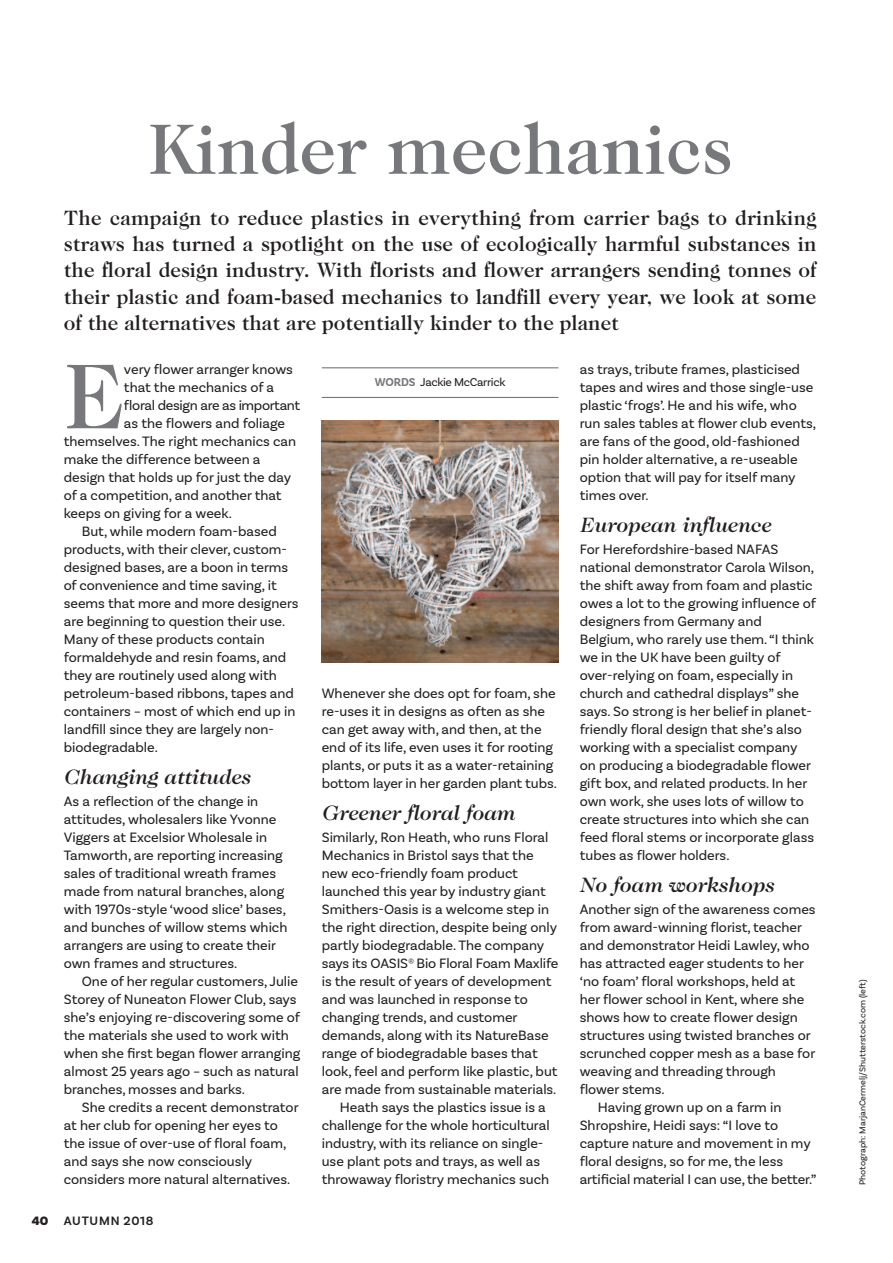
<style>
.page{position:relative;width:893px;height:1263px;background:#fff}
.page>*{position:absolute;margin:0;border:0;box-sizing:border-box;transform-origin:0 0}
.t1{font:500 93.3px "Caslon Two Twenty Four";color:#76787b}
.t2{font:500 72px "Caslon Two Twenty Four";color:#76787b}
.t3{font:500 21px/26.2px "Caslon Two Twenty Four";color:#231f20;text-align:justify}
.t4{font:italic 500 21px "Caslon Two Twenty Four";color:#231f20}
.t5{font:14.25px/18px "Basic Sans";color:#231f20}
.t6{font:14.25px "Basic Sans";letter-spacing:-.025em;color:#231f20}
.t7{font:600 12.75px "Basic Sans";letter-spacing:.055em;color:#231f20}
.t8{font:12px "Basic Sans";letter-spacing:-.025em;color:#231f20}
.t9{font:9px "Basic Sans";color:#231f20}
.s1{font-weight:900}
.s2{font-weight:700;color:#76787b}
</style>
<div class="page">
<img style="left:322px;top:421px;width:236px;height:241px">
<hr style="left:322px;top:367px;width:236px;height:1px;background:#76787b">
<hr style="left:322px;top:397px;width:236px;height:1px;background:#76787b">
<h2 class="t2" style="left:148px;top:121px;width:586px">Kinder mechanics</h2>
<p class="t3" style="left:64px;top:206px;width:754px">The campaign to reduce plastics in everything from carrier bags to drinking straws has turned a spotlight on the use of ecologically harmful substances in the floral design industry. With florists and flower arrangers sending tonnes of their plastic and foam-based mechanics to landfill every year, we look at some of the alternatives that are potentially kinder to the planet</p>
<h1 class="t1" style="left:64px;top:360px;width:62px">E</h1>
<p class="t5" style="left:124px;top:362px;width:170px">very flower arranger knows</p>
<p class="t5" style="left:124px;top:380px;width:152px">that the mechanics of a</p>
<p class="t6" style="left:124px;top:400px;width:178px">floral design are as important</p>
<p class="t5" style="left:124px;top:416px;width:163px">as the flowers and foliage</p>
<p class="t5" style="left:64px;top:434px;width:234px">themselves. The right mechanics can</p>
<p class="t5" style="left:64px;top:452px;width:198px">make the difference between a</p>
<p class="t5" style="left:64px;top:470px;width:229px">design that holds up for just the day</p>
<p class="t5" style="left:64px;top:488px;width:219px">of a competition, and another that</p>
<p class="t5" style="left:64px;top:506px;width:170px">keeps on giving for a week.</p>
<p class="t5" style="left:82px;top:524px;width:197px">But, while modern foam-based</p>
<p class="t5" style="left:64px;top:542px;width:225px">products, with their clever, custom-</p>
<p class="t5" style="left:64px;top:560px;width:226px">designed bases, are a boon in terms</p>
<p class="t5" style="left:64px;top:578px;width:214px">of convenience and time saving, it</p>
<p class="t5" style="left:64px;top:596px;width:236px">seems that more and more designers</p>
<p class="t5" style="left:64px;top:614px;width:223px">are beginning to question their use.</p>
<p class="t5" style="left:64px;top:632px;width:203px">Many of these products contain</p>
<p class="t5" style="left:64px;top:650px;width:224px">formaldehyde and resin foams, and</p>
<p class="t5" style="left:64px;top:668px;width:215px">they are routinely used along with</p>
<p class="t5" style="left:64px;top:686px;width:232px">petroleum-based ribbons, tapes and</p>
<p class="t5" style="left:64px;top:704px;width:233px">containers – most of which end up in</p>
<p class="t5" style="left:64px;top:722px;width:212px">landfill since they are largely non-</p>
<p class="t5" style="left:64px;top:740px;width:96px">biodegradable.</p>
<h3 class="t4" style="left:64px;top:768px;width:188px">Changing attitudes</h3>
<p class="t5" style="left:64px;top:794px;width:225px">As a reflection of the change in attitudes, wholesalers like Yvonne Viggers at Excelsior Wholesale in Tamworth, are reporting increasing sales of traditional wreath frames made from natural branches, along with 1970s-style ‘wood slice’ bases, and bunches of willow stems which arrangers are using to create their own frames and structures.</p>
<p class="t5" style="left:64px;top:974px;width:238px;text-indent:18px">One of her regular customers, Julie Storey of Nuneaton Flower Club, says she’s enjoying re-discovering some of the materials she used to work with when she first began flower arranging almost 25 years ago – such as natural branches, mosses and barks.</p>
<p class="t5" style="left:64px;top:1100px;width:236px;text-indent:18px">She credits a recent demonstrator at her club for opening her eyes to the issue of over-use of floral foam, and says she now consciously considers more natural alternatives.</p>
<p class="t7" style="left:32px;top:1215px;width:123px"><span class="s1">40</span> AUTUMN 2018</p>
<p class="t8" style="left:375px;top:378px;width:132px"><span class="s2">WORDS</span> Jackie McCarrick</p>
<p class="t5" style="left:322px;top:686px;width:237px">Whenever she does opt for foam, she re-uses it in designs as often as she can get away with, and then, at the end of its life, even uses it for rooting plants, or puts it as a water-retaining bottom layer in her garden plant tubs.</p>
<h3 class="t4" style="left:322px;top:804px;width:195px">Greener floral foam</h3>
<p class="t5" style="left:322px;top:830px;width:228px">Similarly, Ron Heath, who runs Floral</p>
<p class="t5" style="left:322px;top:848px;width:213px">Mechanics in Bristol says that the</p>
<p class="t5" style="left:322px;top:866px;width:198px">new eco-friendly foam product</p>
<p class="t5" style="left:322px;top:884px;width:226px">launched this year by industry giant</p>
<p class="t5" style="left:322px;top:902px;width:229px">Smithers-Oasis is a welcome step in</p>
<p class="t5" style="left:322px;top:920px;width:237px">the right direction, despite being only</p>
<p class="t5" style="left:322px;top:938px;width:224px">partly biodegradable. The company</p>
<p class="t5" style="left:322px;top:956px;width:238px">says its OASIS® Bio Floral Foam Maxlife</p>
<p class="t5" style="left:322px;top:974px;width:231px">is the result of years of development</p>
<p class="t5" style="left:322px;top:992px;width:208px">and was launched in response to</p>
<p class="t5" style="left:322px;top:1010px;width:197px">changing trends, and customer</p>
<p class="t5" style="left:322px;top:1028px;width:229px">demands, along with its NatureBase</p>
<p class="t5" style="left:322px;top:1046px;width:218px">range of biodegradable bases that</p>
<p class="t5" style="left:322px;top:1064px;width:237px">look, feel and perform like plastic, but</p>
<p class="t5" style="left:322px;top:1082px;width:236px">are made from sustainable materials.</p>
<p class="t5" style="left:340px;top:1100px;width:208px">Heath says the plastics issue is a</p>
<p class="t5" style="left:322px;top:1118px;width:229px">challenge for the whole horticultural</p>
<p class="t5" style="left:322px;top:1136px;width:223px">industry, with its reliance on single-</p>
<p class="t5" style="left:322px;top:1154px;width:220px">use plant pots and trays, as well as</p>
<p class="t5" style="left:322px;top:1172px;width:229px">throwaway floristry mechanics such</p>
<p class="t5" style="left:580px;top:362px;width:238px">as trays, tribute frames, plasticised tapes and wires and those single-use plastic ‘frogs’. He and his wife, who run sales tables at flower club events, are fans of the good, old-fashioned pin holder alternative, a re-useable option that will pay for itself many times over.</p>
<h3 class="t4" style="left:580px;top:516px;width:193px">European influence</h3>
<p class="t5" style="left:580px;top:542px;width:238px">For Herefordshire-based NAFAS national demonstrator Carola Wilson, the shift away from foam and plastic owes a lot to the growing influence of designers from Germany and Belgium, who rarely use them. “I think we in the UK have been guilty of over-relying on foam, especially in church and cathedral displays” she says. So strong is her belief in planet&shy;friendly floral design that she’s also working with a specialist company on producing a biodegradable flower gift box, and related products. In her own work, she uses lots of willow to create structures into which she can feed floral stems or incorporate glass tubes as flower holders.</p>
<h3 class="t4" style="left:580px;top:876px;width:196px">No foam workshops</h3>
<p class="t5" style="left:580px;top:902px;width:237px">Another sign of the awareness comes</p>
<p class="t5" style="left:580px;top:920px;width:224px">from award-winning florist, teacher</p>
<p class="t5" style="left:580px;top:938px;width:231px">and demonstrator Heidi Lawley, who</p>
<p class="t5" style="left:580px;top:956px;width:226px">has attracted eager students to her</p>
<p class="t5" style="left:580px;top:974px;width:217px">‘no foam’ floral workshops, held at</p>
<p class="t5" style="left:580px;top:992px;width:226px">her flower school in Kent, where she</p>
<p class="t5" style="left:580px;top:1010px;width:220px">shows how to create flower design</p>
<p class="t5" style="left:580px;top:1028px;width:233px">structures using twisted branches or</p>
<p class="t5" style="left:580px;top:1046px;width:237px">scrunched copper mesh as a base for</p>
<p class="t5" style="left:580px;top:1064px;width:198px">weaving and threading through</p>
<p class="t5" style="left:580px;top:1082px;width:86px">flower stems.</p>
<p class="t5" style="left:598px;top:1100px;width:185px">Having grown up on a farm in</p>
<p class="t5" style="left:580px;top:1118px;width:200px">Shropshire, Heidi says: “I love to</p>
<p class="t5" style="left:580px;top:1136px;width:233px">capture nature and movement in my</p>
<p class="t5" style="left:580px;top:1154px;width:205px">floral designs, so for me, the less</p>
<p class="t5" style="left:580px;top:1172px;width:238px">artificial material I can use, the better.”</p>
<p class="t9" style="left:859px;top:1185px;width:207px;rotate:-90deg">Photograph: MarjanCermelj/Shutterstock.com (left)</p>
</div>
